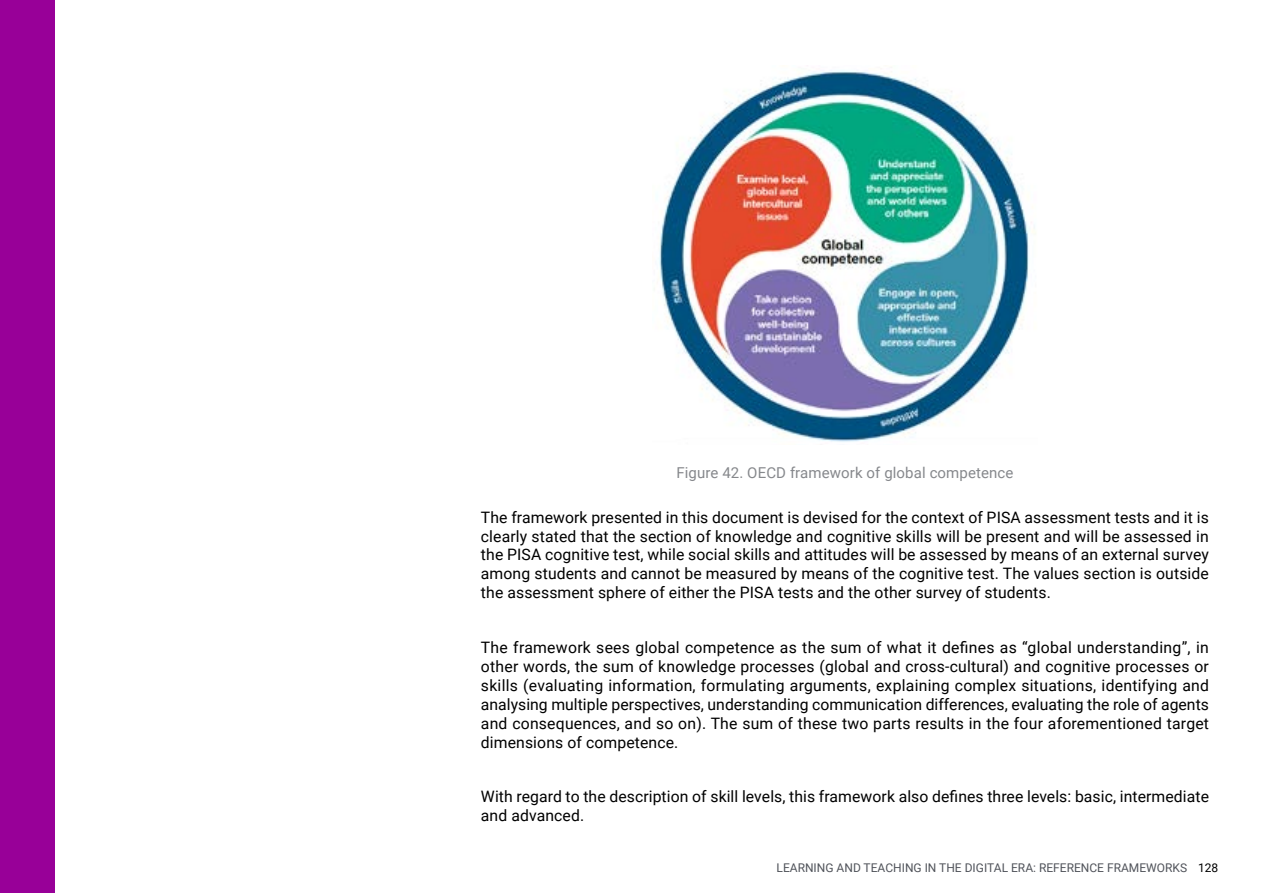
<style>
.page{position:relative;width:1263px;height:893px;background:#fff}
.page>*{position:absolute;margin:0;border:0;box-sizing:border-box;transform-origin:0 0}
.t1{font:15.75px/18.9px "Roboto";letter-spacing:.005em;color:#000;text-align:justify}
.t2{font:15px "Roboto";letter-spacing:.005em;color:#86888c}
.t3{font:12px "Roboto";color:#50535a}
.s1{color:#000}
</style>
<div class="page">
<div style="left:0;top:0;width:54px;height:893px;background:#980098"></div>
<img style="left:658px;top:70px;width:378px;height:372px">
<p class="t2" style="left:676px;top:462px;width:339px">Figure 42. OECD framework of global competence</p>
<p class="t1" style="left:481px;top:507px;width:729px">The framework presented in this document is devised for the context of PISA assessment tests and it is clearly stated that the section of knowledge and cognitive skills will be present and will be assessed in the PISA cognitive test, while social skills and attitudes will be assessed by means of an external survey among students and cannot be measured by means of the cognitive test. The values section is outside the assessment sphere of either the PISA tests and the other survey of students.</p>
<p class="t1" style="left:481px;top:637px;width:730px">The framework sees global competence as the sum of what it defines as “global understanding”, in other words, the sum of knowledge processes (global and cross-cultural) and cognitive processes or skills (evaluating information, formulating arguments, explaining complex situations, identifying and analysing multiple perspectives, understanding communication differences, evaluating the role of agents and consequences, and so on). The sum of these two parts results in the four aforementioned target dimensions of competence.</p>
<p class="t1" style="left:481px;top:787px;width:730px">With regard to the description of skill levels, this framework also defines three levels: basic, intermediate and advanced.</p>
<p class="t3" style="left:777px;top:859px;width:443px">LEARNING AND TEACHING IN THE DIGITAL ERA: REFERENCE FRAMEWORKS <span class="s1">128</span></p>
</div>
